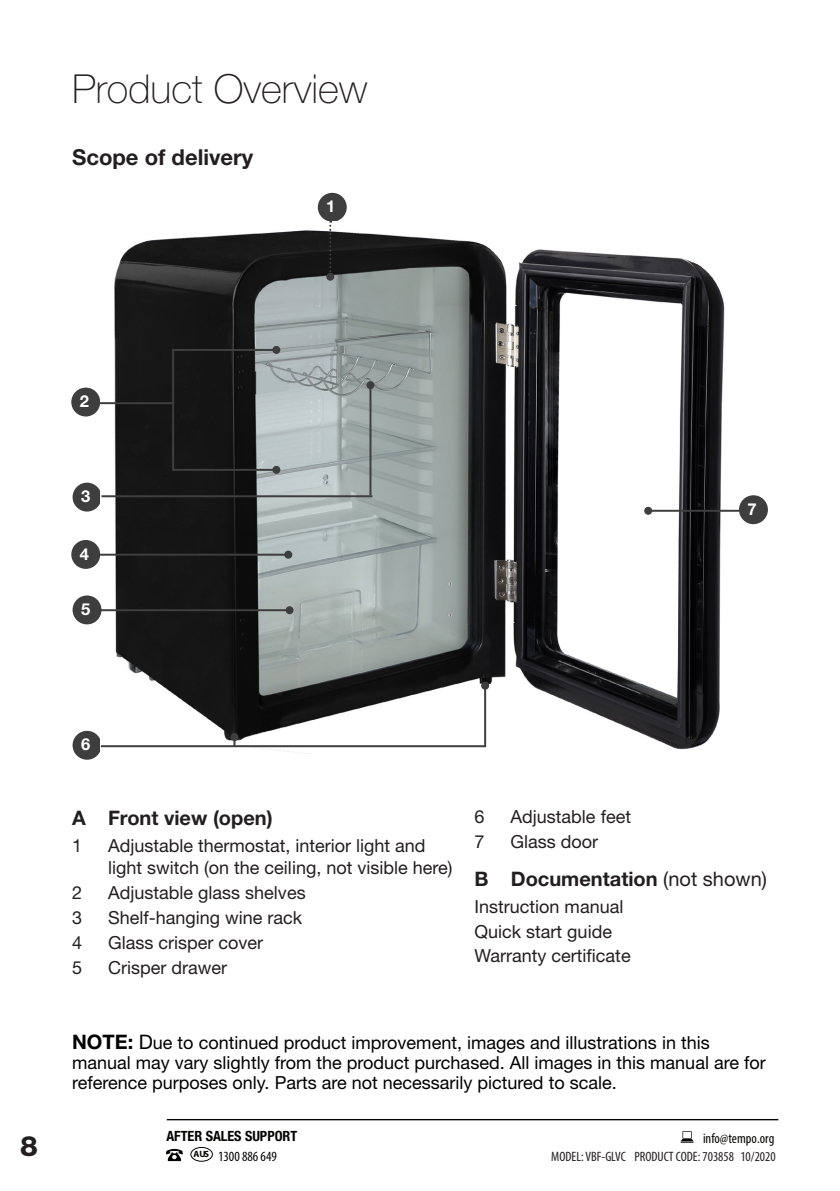
<style>
.page{position:relative;width:840px;height:1191px;background:#fff}
.page>*{position:absolute;margin:0;border:0;box-sizing:border-box;transform-origin:0 0}
.Big_Title{font:100 40px "Helvetica Neue";color:#231f20}
.t1{font:800 28px "Helvetica Neue";color:#231f20}
.body{font:700 22px "Helvetica Neue";color:#231f20}
.body-2{font:700 20px "Helvetica Neue";color:#231f20}
.body-3{font:18px/22px "Helvetica Neue";color:#231f20}
.BulletPoint{font:18px/20px "Helvetica Neue";color:#000}
.Subhead1{font:700 16.4px "Helvetica Neue";color:#fff}
.t2{font:condensed 14.2px "Myriad Pro";color:#040503}
.t3{font:700 condensed 14.2px "Helvetica Neue";color:#040503}
.t4{font:condensed 13.6px "Myriad Pro";color:#231f20}
.t5{font:700 9.2px "Myriad Pro";color:#040503}
.s1{font-weight:400}
.s2{font-weight:700;font-size:20px}
.s3{font-size:20px}
</style>
<div class="page">
<div style="left:71px;top:387px;width:29px;height:29px;background:#3e3e3f;border-radius:50%"></div>
<div style="left:317px;top:193px;width:29px;height:29px;background:#3e3e3f;border-radius:50%"></div>
<div style="left:72px;top:482px;width:29px;height:29px;background:#3e3e3f;border-radius:50%"></div>
<div style="left:71px;top:540px;width:29px;height:29px;background:#3e3e3f;border-radius:50%"></div>
<div style="left:72px;top:731px;width:29px;height:28px;background:#3e3e3f;border-radius:50%"></div>
<img style="left:101px;top:221px;width:637px;height:532px">
<svg style="left:329px;top:221px;width:2px;height:52px"></svg>
<div style="left:326px;top:273px;width:8px;height:8px;background:#3e3e3f;border-radius:50%"></div>
<hr style="left:172px;top:350px;width:2px;height:120px;background:#3e3e3f">
<hr style="left:98px;top:402px;width:74px;height:2px;background:#3e3e3f">
<hr style="left:172px;top:349px;width:104px;height:2px;background:#3e3e3f">
<div style="left:272px;top:346px;width:8px;height:8px;background:#3e3e3f;border-radius:50%"></div>
<hr style="left:173px;top:469px;width:103px;height:2px;background:#3e3e3f">
<div style="left:272px;top:466px;width:8px;height:8px;background:#3e3e3f;border-radius:50%"></div>
<hr style="left:101px;top:495px;width:271px;height:2px;background:#3e3e3f">
<hr style="left:369px;top:385px;width:2px;height:110px;background:#3e3e3f">
<div style="left:366px;top:381px;width:8px;height:8px;background:#3e3e3f;border-radius:50%"></div>
<hr style="left:100px;top:553px;width:188px;height:2px;background:#3e3e3f">
<div style="left:284px;top:550px;width:8px;height:8px;background:#3e3e3f;border-radius:50%"></div>
<hr style="left:101px;top:745px;width:384px;height:2px;background:#3e3e3f">
<hr style="left:484px;top:685px;width:2px;height:62px;background:#3e3e3f">
<div style="left:481px;top:681px;width:8px;height:8px;background:#3e3e3f;border-radius:50%"></div>
<div style="left:230px;top:733px;width:8px;height:8px;background:#3e3e3f;border-radius:50%"></div>
<div style="left:72px;top:595px;width:29px;height:29px;background:#3e3e3f;border-radius:50%"></div>
<hr style="left:101px;top:609px;width:188px;height:2px;background:#3e3e3f">
<div style="left:285px;top:606px;width:8px;height:8px;background:#3e3e3f;border-radius:50%"></div>
<div style="left:738px;top:495px;width:29px;height:29px;background:#3e3e3f;border-radius:50%"></div>
<hr style="left:647px;top:510px;width:91px;height:2px;background:#3e3e3f">
<svg style="left:643px;top:507px;width:8px;height:8px"></svg>
<hr style="left:167px;top:1119px;width:610px;height:1px;background:#040503">
<svg style="left:166px;top:1148px;width:17px;height:13px"></svg>
<div style="left:190px;top:1147px;width:23px;height:14px;border:1px solid #040503;border-radius:50%"></div>
<svg style="left:680px;top:1131px;width:13px;height:11px"></svg>
<p class="Big_Title" style="left:72px;top:66px;width:296px">Product Overview</p>
<p class="body" style="left:72px;top:143px;width:182px">Scope of delivery</p>
<p class="Subhead1" style="left:326px;top:196px;width:11px">1</p>
<p class="Subhead1" style="left:80px;top:391px;width:11px">2</p>
<p class="Subhead1" style="left:81px;top:486px;width:11px">3</p>
<p class="Subhead1" style="left:80px;top:543px;width:11px">4</p>
<p class="Subhead1" style="left:81px;top:599px;width:11px">5</p>
<p class="Subhead1" style="left:747px;top:499px;width:11px">7</p>
<h2 class="t1" style="left:20px;top:1129px;width:19px">8</h2>
<p class="Subhead1" style="left:81px;top:734px;width:11px">6</p>
<p class="body-2" style="left:72px;top:805px;width:202px">A Front view (open)</p>
<p class="body-3" style="left:72px;top:834px;width:12px">1</p>
<p class="body-3" style="left:108px;top:834px;width:346px">Adjustable thermostat, interior light and light switch (on the ceiling, not visible here)</p>
<p class="body-3" style="left:72px;top:881px;width:12px">2</p>
<p class="body-3" style="left:108px;top:881px;width:199px">Adjustable glass shelves</p>
<p class="body-3" style="left:72px;top:906px;width:12px">3</p>
<p class="body-3" style="left:108px;top:906px;width:196px">Shelf-hanging wine rack</p>
<p class="body-3" style="left:72px;top:931px;width:12px">4</p>
<p class="body-3" style="left:108px;top:931px;width:156px">Glass crisper cover</p>
<p class="body-3" style="left:72px;top:956px;width:12px">5</p>
<p class="body-3" style="left:108px;top:956px;width:120px">Crisper drawer</p>
<p class="body-3" style="left:474px;top:805px;width:12px">6</p>
<p class="body-3" style="left:510px;top:805px;width:122px">Adjustable feet</p>
<p class="body-3" style="left:474px;top:830px;width:12px">7</p>
<p class="body-3" style="left:510px;top:830px;width:89px">Glass door</p>
<p class="body-2" style="left:474px;top:866px;width:294px">B Documentation <span class="s1">(not shown)</span></p>
<p class="body-3" style="left:474px;top:895px;width:150px">Instruction manual</p>
<p class="body-3" style="left:474px;top:920px;width:139px">Quick start guide</p>
<p class="body-3" style="left:474px;top:944px;width:157px">Warranty certificate</p>
<p class="BulletPoint" style="left:72px;top:1032px;width:694px"><span class="s2">NOTE:</span> <span class="s3">D</span>ue to continued product improvement, images and illustrations in this manual may vary slightly from the product purchased. All images in this manual are for reference purposes only. Parts are not necessarily pictured to scale.</p>
<p class="t3" style="left:166px;top:1127px;width:132px">AFTER SALES SUPPORT</p>
<p class="t2" style="left:218px;top:1148px;width:60px">1300 886 649</p>
<p class="t2" style="left:702px;top:1130px;width:73px">info@tempo.org</p>
<p class="t5" style="left:193px;top:1148px;width:17px">AUS</p>
<p class="t4" style="left:551px;top:1148px;width:226px">MODEL: VBF-GLVC PRODUCT CODE: 703858 10/2020</p>
</div>
